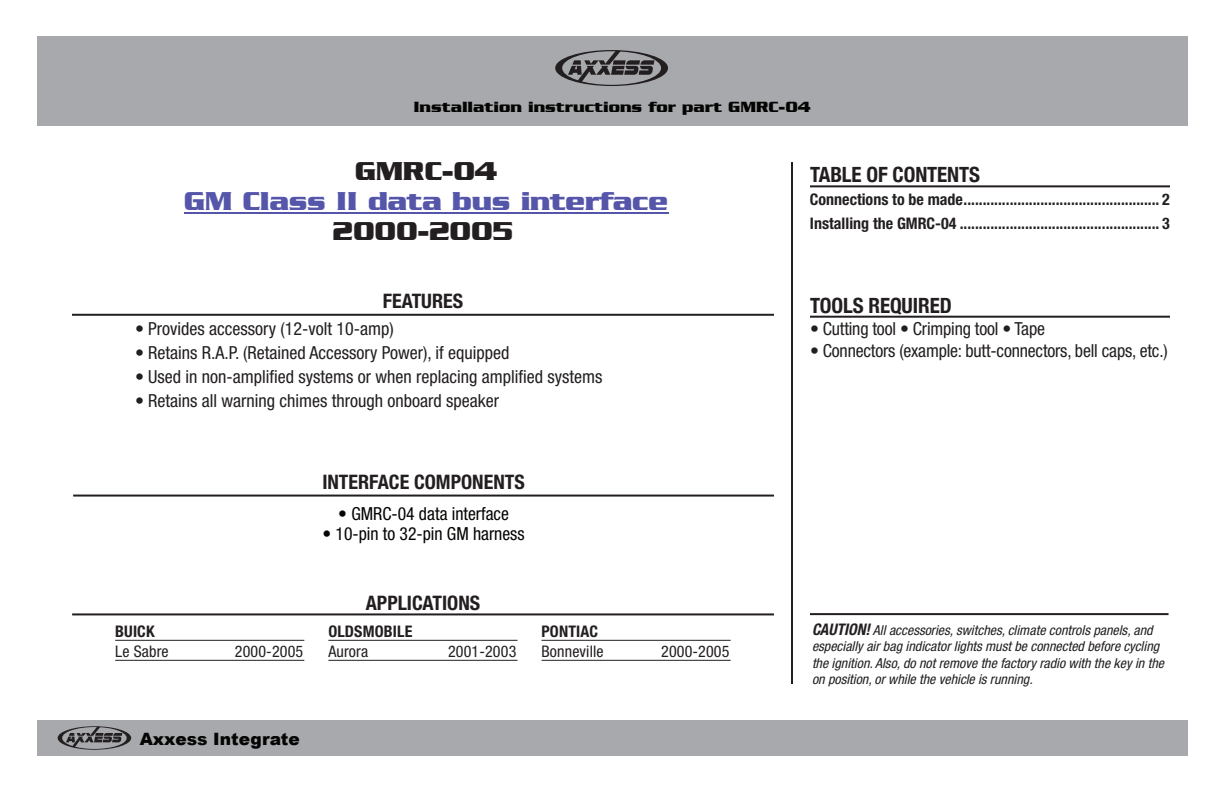
<style>
.page{position:relative;width:1224px;height:792px;background:#fff}
.page>*{position:absolute;margin:0;border:0;box-sizing:border-box;transform-origin:0 0}
.t1{font:700 28px "Serpentine";letter-spacing:-.01em;color:#55a}
.t2{font:700 28px "Serpentine";letter-spacing:-.01em;color:#231f20}
.t3{font:700 condensed 21px "Helvetica Neue";letter-spacing:-.005em;color:#231f20}
.t4{font:700 condensed 20px "Helvetica Neue";color:#231f20}
.t5{font:condensed 18px "Helvetica Neue";color:#231f20}
.t6{font:condensed 18px "Helvetica Neue";color:#040503}
.t7{font:900 17px "Arial";color:#040503}
.t8{font:700 condensed 16px/24px "Helvetica Neue";color:#231f20}
.t9{font:condensed 16px "Helvetica Neue";letter-spacing:.01em;color:#231f20}
.t10{font:700 16px "Serpentine";color:#040503}
.t11{font:italic condensed 13.6px/16.4px "Helvetica Neue";color:#231f20}
.s1{font-weight:700;font-size:16px}
</style>
<div class="page">
<div style="left:37px;top:36px;width:1150px;height:90px;background:#a8a9ad"></div>
<hr style="left:791px;top:162px;width:2px;height:522px;background:#231f20">
<svg style="left:555px;top:50px;width:113px;height:36px"></svg>
<div style="left:37px;top:720px;width:1150px;height:36px;background:#a8a9ad"></div>
<svg style="left:58px;top:726px;width:73px;height:24px"></svg>
<hr style="left:810px;top:613px;width:359px;height:2px;background:#231f20">
<hr style="left:72px;top:314px;width:702px;height:2px;background:#231f20">
<hr style="left:184px;top:213px;width:484px;height:1px;background:#55a">
<hr style="left:73px;top:495px;width:701px;height:2px;background:#231f20">
<hr style="left:72px;top:613px;width:702px;height:2px;background:#231f20">
<hr style="left:115px;top:640px;width:189px;height:1px;background:#231f20">
<hr style="left:115px;top:660px;width:189px;height:1px;background:#231f20">
<hr style="left:328px;top:640px;width:190px;height:1px;background:#231f20">
<hr style="left:328px;top:660px;width:190px;height:1px;background:#231f20">
<hr style="left:542px;top:640px;width:189px;height:1px;background:#231f20">
<hr style="left:542px;top:660px;width:189px;height:1px;background:#231f20">
<hr style="left:810px;top:185px;width:360px;height:2px;background:#231f20">
<hr style="left:810px;top:316px;width:360px;height:2px;background:#231f20">
<p class="t10" style="left:413px;top:98px;width:399px">Installation instructions for part GMRC-04</p>
<h1 class="t2" style="left:355px;top:155px;width:144px">GMRC-04</h1>
<h1 class="t1" style="left:184px;top:185px;width:486px">GM Class II data bus interface</h1>
<h1 class="t2" style="left:333px;top:215px;width:182px">2000-2005</h1>
<p class="t4" style="left:383px;top:289px;width:82px">FEATURES</p>
<p class="t5" style="left:135px;top:318px;width:260px">• Provides accessory (12-volt 10-amp)</p>
<p class="t5" style="left:135px;top:342px;width:376px">• Retains R.A.P. (Retained Accessory Power), if equipped</p>
<p class="t5" style="left:135px;top:366px;width:469px">• Used in non-amplified systems or when replacing amplified systems</p>
<p class="t5" style="left:135px;top:390px;width:366px">• Retains all warning chimes through onboard speaker</p>
<p class="t4" style="left:322px;top:470px;width:204px">INTERFACE COMPONENTS</p>
<p class="t6" style="left:338px;top:503px;width:172px">• GMRC-04 data interface</p>
<p class="t6" style="left:323px;top:523px;width:204px">• 10-pin to 32-pin GM harness</p>
<p class="t8" style="left:115px;top:619px;width:41px">BUICK</p>
<p class="t9" style="left:115px;top:642px;width:55px">Le Sabre</p>
<p class="t9" style="left:235px;top:642px;width:70px">2000-2005</p>
<p class="t4" style="left:366px;top:591px;width:116px">APPLICATIONS</p>
<p class="t8" style="left:328px;top:619px;width:86px">OLDSMOBILE</p>
<p class="t9" style="left:328px;top:642px;width:41px">Aurora</p>
<p class="t9" style="left:448px;top:642px;width:70px">2001-2003</p>
<p class="t8" style="left:542px;top:619px;width:58px">PONTIAC</p>
<p class="t9" style="left:542px;top:642px;width:64px">Bonneville</p>
<p class="t9" style="left:661px;top:642px;width:70px">2000-2005</p>
<p class="t7" style="left:140px;top:729px;width:162px">Axxess Integrate</p>
<p class="t3" style="left:810px;top:162px;width:172px">TABLE OF CONTENTS</p>
<p class="t8" style="left:810px;top:187px;width:362px">Connections to be made................................................... 2<br>Installing the GMRC-04 .................................................... 3</p>
<p class="t3" style="left:810px;top:292px;width:143px">TOOLS REQUIRED</p>
<p class="t5" style="left:810px;top:319px;width:237px">• Cutting tool • Crimping tool • Tape</p>
<p class="t5" style="left:810px;top:341px;width:359px">• Connectors (example: butt-connectors, bell caps, etc.)</p>
<p class="t11" style="left:812px;top:622px;width:354px"><span class="s1">CAUTION!</span> All accessories, switches, climate controls panels, and especially air bag indicator lights must be connected before cycling the ignition. Also, do not remove the factory radio with the key in the on position, or while the vehicle is running.</p>
</div>
